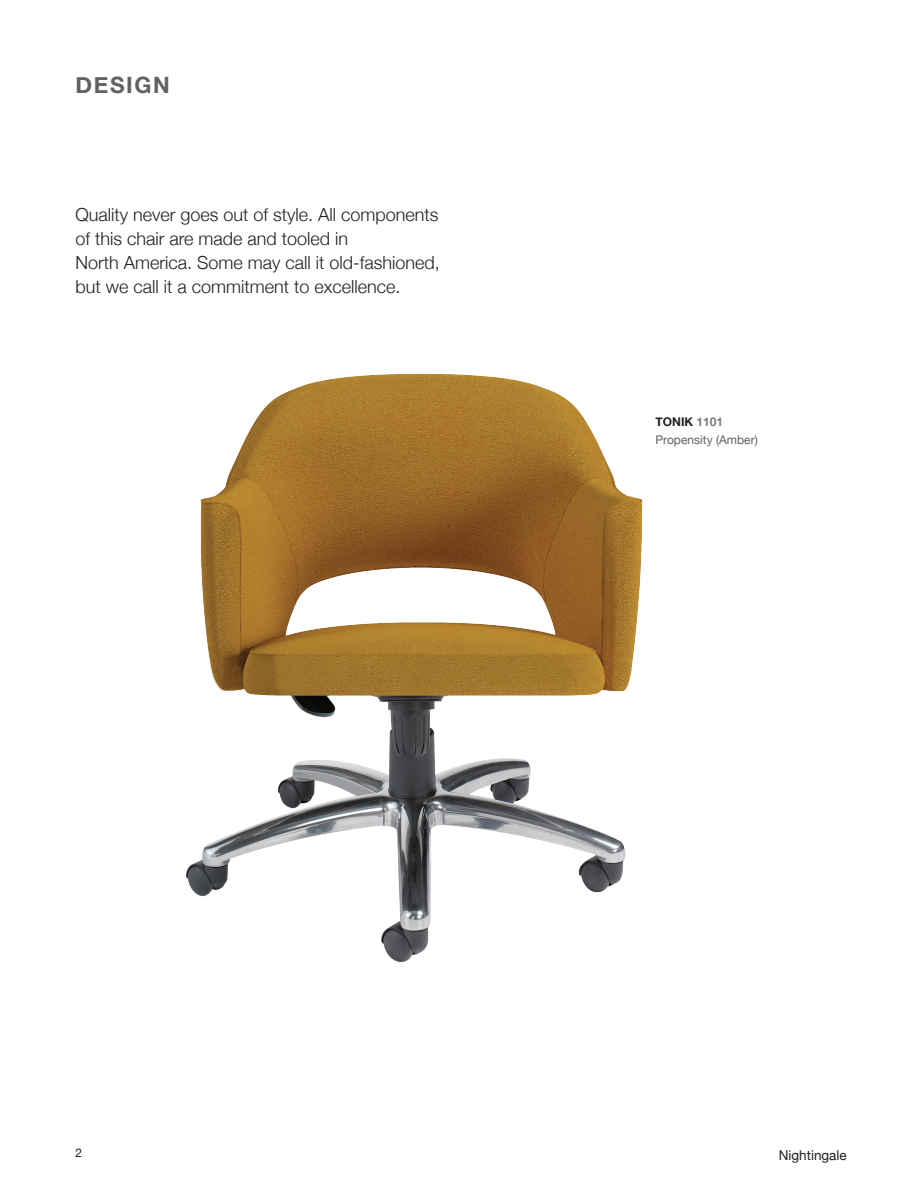
<style>
.page{position:relative;width:918px;height:1188px;background:#fff}
.page>*{position:absolute;margin:0;border:0;box-sizing:border-box;transform-origin:0 0}
.t1{font:700 22.5px "Helvetica Neue";letter-spacing:.07em;color:#616164}
.t2{font:300 18px/24px "Helvetica Neue";color:#231f20}
.t3{font:13.5px "Helvetica Neue";color:#231f20}
.t4{font:12px/18px "Helvetica Neue";color:#616164}
.t5{font:12px "Helvetica Neue";color:#231f20}
.s1{font-weight:700;color:#231f20}
.s2{font-weight:700;color:#787a7d}
</style>
<div class="page">
<img style="left:186px;top:373px;width:457px;height:590px">
<p class="t1" style="left:76px;top:71px;width:96px">DESIGN</p>
<p class="t2" style="left:75px;top:202px;width:366px">Quality never goes out of style. All components of this chair are made and tooled in<br>North America. Some may call it old-fashioned, but we call it a commitment to excellence.</p>
<p class="t4" style="left:656px;top:413px;width:104px"><span class="s1">TONIK</span> <span class="s2">1101<br></span>Propensity (Amber)</p>
<p class="t5" style="left:76px;top:1145px;width:8px">2</p>
<p class="t3" style="left:779px;top:1146px;width:69px">Nightingale</p>
</div>
